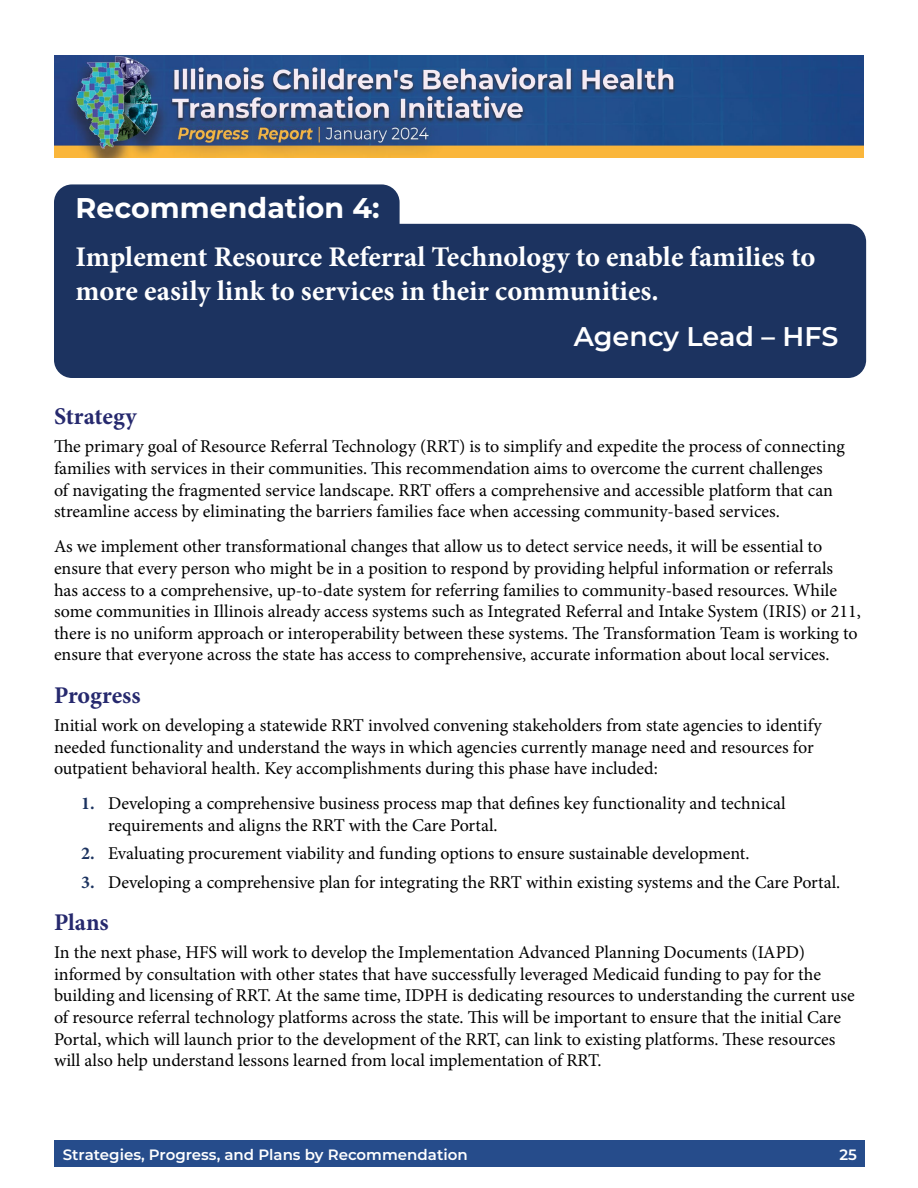
<style>
.page{position:relative;width:918px;height:1188px;background:#fff}
.page>*{position:absolute;margin:0;border:0;box-sizing:border-box;transform-origin:0 0}
.Header_2_Rec{font:700 28.5px/34.2px "Minion Pro";color:#fff}
.Header_2_Rec-2{font:700 28.5px "Montserrat";color:#fff}
.Header_3_AgencyLead{font:600 27px "Montserrat";color:#fff}
.Header_3{font:700 24px "Minion Pro";letter-spacing:-.005em;color:#26296e}
.Norm_12_14{font:18px/21.6px "Minion Pro";color:#000}
.t1{font:600 15px "Montserrat";color:#fff}
.s1{font-weight:700;color:#1c3360}
</style>
<div class="page">
<div style="left:54px;top:1140px;width:810px;height:27px;background:#264c8b"></div>
<img style="left:54px;top:56px;width:810px;height:101px">
<svg style="left:54px;top:184px;width:812px;height:194px;background:#374b73"></svg>
<h2 class="Header_2_Rec-2" style="left:76px;top:188px;width:306px">Recommendation 4:</h2>
<h2 class="Header_2_Rec" style="left:76px;top:240px;width:741px">Implement Resource Referral Technology to enable families to more easily link to services in their communities.</h2>
<h3 class="Header_3_AgencyLead" style="left:574px;top:317px;width:266px">Agency Lead – HFS</h3>
<h3 class="Header_3" style="left:54px;top:399px;width:84px">Strategy</h3>
<p class="Norm_12_14" style="left:54px;top:436px;width:792px">The primary goal of Resource Referral Technology (RRT) is to simplify and expedite the process of connecting families with services in their communities. This recommendation aims to overcome the current challenges<br>of navigating the fragmented service landscape. RRT offers a comprehensive and accessible platform that can streamline access by eliminating the barriers families face when accessing community-based services.</p>
<p class="Norm_12_14" style="left:54px;top:536px;width:808px">As we implement other transformational changes that allow us to detect service needs, it will be essential to ensure that every person who might be in a position to respond by providing helpful information or referrals has access to a comprehensive, up-to-date system for referring families to community-based resources. While some communities in Illinois already access systems such as Integrated Referral and Intake System (IRIS) or 211, there is no uniform approach or interoperability between these systems. The Transformation Team is working to ensure that everyone across the state has access to comprehensive, accurate information about local services.</p>
<h3 class="Header_3" style="left:54px;top:678px;width:88px">Progress</h3>
<p class="Norm_12_14" style="left:54px;top:715px;width:769px">Initial work on developing a statewide RRT involved convening stakeholders from state agencies to identify needed functionality and understand the ways in which agencies currently manage need and resources for outpatient behavioral health. Key accomplishments during this phase have included:</p>
<p class="Norm_12_14" style="left:108px;top:793px;width:679px;text-indent:-27px"><span class="s1">1.</span> Developing a comprehensive business process map that defines key functionality and technical requirements and aligns the RRT with the Care Portal.</p>
<p class="Norm_12_14" style="left:81px;top:843px;width:670px"><span class="s1">2.</span> Evaluating procurement viability and funding options to ensure sustainable development.</p>
<p class="Norm_12_14" style="left:81px;top:871px;width:761px"><span class="s1">3.</span> Developing a comprehensive plan for integrating the RRT within existing systems and the Care Portal.</p>
<h3 class="Header_3" style="left:54px;top:905px;width:56px">Plans</h3>
<p class="Norm_12_14" style="left:54px;top:942px;width:802px">In the next phase, HFS will work to develop the Implementation Advanced Planning Documents (IAPD) informed by consultation with other states that have successfully leveraged Medicaid funding to pay for the building and licensing of RRT. At the same time, IDPH is dedicating resources to understanding the current use of resource referral technology platforms across the state. This will be important to ensure that the initial Care Portal, which will launch prior to the development of the RRT, can link to existing platforms. These resources will also help understand lessons learned from local implementation of RRT.</p>
<p class="t1" style="left:63px;top:1144px;width:406px">Strategies, Progress, and Plans by Recommendation</p>
<p class="t1" style="left:840px;top:1144px;width:19px">25</p>
</div>
